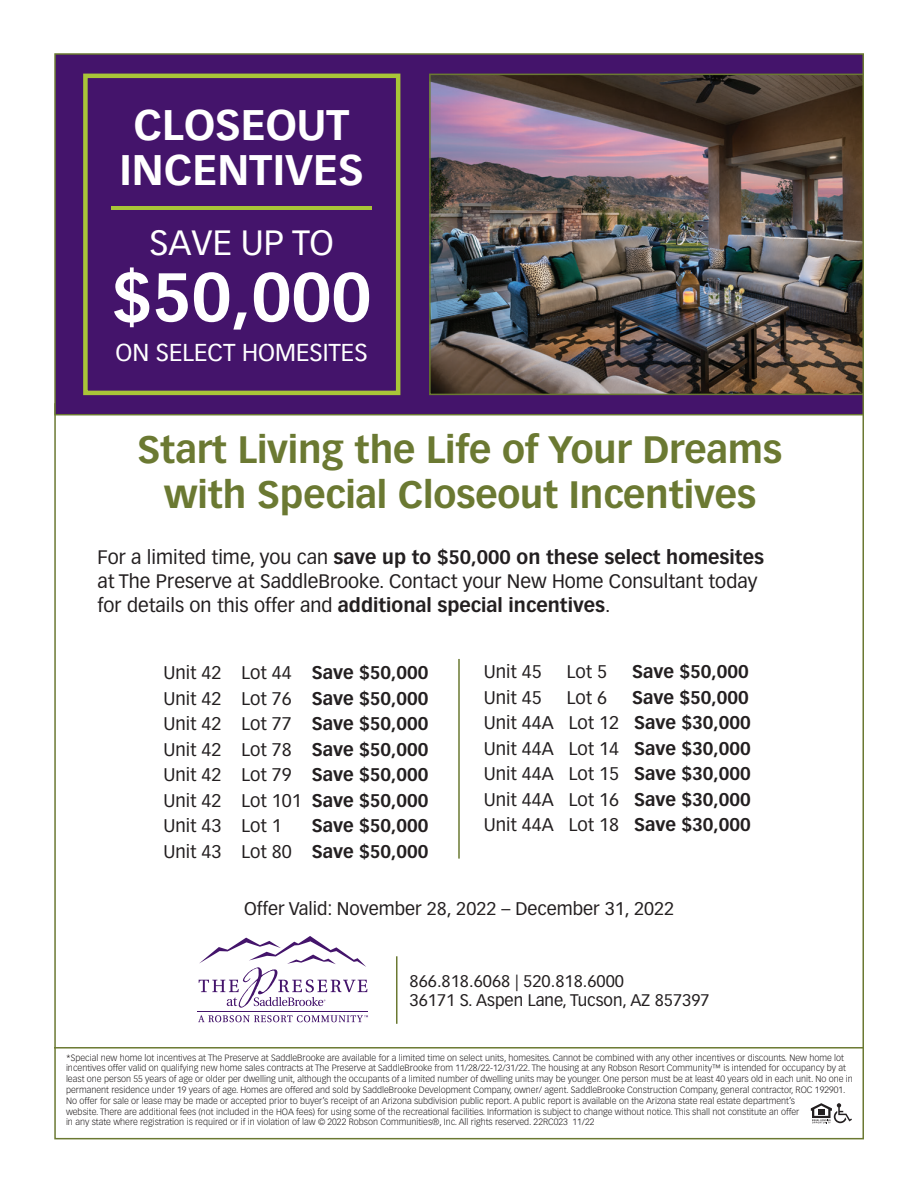
<style>
.page{position:relative;width:918px;height:1188px;background:#fff}
.page>*{position:absolute;margin:0;border:0;box-sizing:border-box;transform-origin:0 0}
.t1{font:700 67.5px "Vectora LT Pro";color:#fff}
.t2{font:700 42px/45px "Vectora LT Pro";color:#fff;text-align:center}
.t3{font:700 37.5px/45px "Vectora LT Pro";letter-spacing:-.005em;color:#6b7932;text-align:center}
.t4{font:34.5px "Vectora LT Pro";color:#fff}
.t5{font:24px "Vectora LT Pro";color:#fff}
.t6{font:19.2px/24px "Vectora LT Pro";color:#231f20}
.t7{font:18px/25.5px "Vectora LT Pro";color:#231f20;text-align:justify}
.t8{font:700 18px/25.5px "Vectora LT Pro";color:#231f20;text-align:right}
.t9{font:16.5px/19.8px "Vectora LT Pro";color:#231f20}
.t10{font:300 9px/10.8px "Vectora LT Pro";color:#231f20}
.s1{font-weight:700}
.s2{font-weight:400}
</style>
<div class="page">
<hr style="left:54px;top:1047px;width:810px;height:2px;background:#6b7932">
<svg style="left:811px;top:1103px;width:41px;height:20px"></svg>
<hr style="left:396px;top:956px;width:2px;height:68px;background:#6b7932">
<hr style="left:198px;top:1011px;width:170px;height:1px;background:#44146b">
<svg style="left:199px;top:936px;width:168px;height:72px"></svg>
<svg style="left:198px;top:1015px;width:170px;height:7px"></svg>
<hr style="left:458px;top:659px;width:2px;height:200px;background:#6b7932">
<div style="left:54px;top:53px;width:810px;height:362px;background:#44146b;border:2px solid #6b7932"></div>
<img style="left:432px;top:77px;width:429px;height:315px">
<div style="left:429px;top:74px;width:435px;height:321px;border:2px solid #6b7932"></div>
<div style="left:83px;top:74px;width:317px;height:321px;border:4px solid #a9c538"></div>
<hr style="left:111px;top:206px;width:261px;height:4px;background:#a9c538">
<h2 class="t2" style="left:119px;top:103px;width:246px">CLOSEOUT<br>INCENTIVES</h2>
<h3 class="t4" style="left:149px;top:222px;width:186px">SAVE UP TO</h3>
<h1 class="t1" style="left:112px;top:256px;width:261px">$50,000</h1>
<h3 class="t5" style="left:115px;top:338px;width:254px">ON SELECT HOMESITES</h3>
<h3 class="t3" style="left:138px;top:427px;width:646px">Start Living the Life of Your Dreams with Special Closeout Incentives</h3>
<h3 class="t6" style="left:98px;top:546px;width:668px">For a limited time, you can <span class="s1">save up to $50,000 on these select homesites </span>at The Preserve at SaddleBrooke. Contact your New Home Consultant today for details on this offer and <span class="s1">additional special incentives</span>.</h3>
<h3 class="t7" style="left:164px;top:660px;width:267px">Unit 42 Lot 44 <span class="s1">Save $50,000<br></span>Unit 42 Lot 76 <span class="s1">Save $50,000<br></span>Unit 42 Lot 77 <span class="s1">Save $50,000<br></span>Unit 42 Lot 78 <span class="s1">Save $50,000<br></span>Unit 42 Lot 79 <span class="s1">Save $50,000<br></span>Unit 42 Lot 101 <span class="s1">Save $50,000<br></span>Unit 43 Lot 1</h3>
<h3 class="t8" style="left:164px;top:813px;width:267px">Save $50,000<br><span class="s2">Unit 43 Lot 80</span> Save $50,000</h3>
<h3 class="t7" style="left:484px;top:659px;width:60px">Unit 45</h3>
<h3 class="t7" style="left:567px;top:659px;width:42px">Lot 5</h3>
<h3 class="t8" style="left:632px;top:659px;width:118px">Save $50,000</h3>
<h3 class="t7" style="left:484px;top:685px;width:60px">Unit 45</h3>
<h3 class="t7" style="left:567px;top:685px;width:42px">Lot 6</h3>
<h3 class="t8" style="left:484px;top:685px;width:269px;text-align:justify;text-indent:148px">Save $50,000<br><span class="s2">Unit 44A Lot 12</span> Save $30,000<br><span class="s2">Unit 44A Lot 14</span> Save $30,000<br><span class="s2">Unit 44A Lot 15</span> Save $30,000<br><span class="s2">Unit 44A Lot 16</span> Save $30,000<br><span class="s2">Unit 44A Lot 18</span> Save $30,000</h3>
<h3 class="t7" style="left:244px;top:896px;width:431px">Offer Valid: November 28, 2022 – December 31, 2022</h3>
<h3 class="t9" style="left:410px;top:971px;width:302px">866.818.6068 | 520.818.6000<br>36171 S. Aspen Lane, Tucson, AZ 857397</h3>
<p class="t10" style="left:66px;top:1052px;width:788px">*Special new home lot incentives at The Preserve at SaddleBrooke are available for a limited time on select units, homesites. Cannot be combined with any other incentives or discounts. New home lot incentives offer valid on qualifying new home sales contracts at The Preserve at SaddleBrooke from 11/28/22-12/31/22. The housing at any Robson Resort Community™ is intended for occupancy by at least one person 55 years of age or older per dwelling unit, although the occupants of a limited number of dwelling units may be younger. One person must be at least 40 years old in each unit. No one in permanent residence under 19 years of age. Homes are offered and sold by SaddleBrooke Development Company, owner/ agent. SaddleBrooke Construction Company, general contractor, ROC 192901.<br>No offer for sale or lease may be made or accepted prior to buyer’s receipt of an Arizona subdivision public report. A public report is available on the Arizona state real estate department’s<br>website. There are additional fees (not included in the HOA fees) for using some of the recreational facilities. Information is subject to change without notice. This shall not constitute an offer<br>in any state where registration is required or if in violation of law © 2022 Robson Communities®, Inc. All rights reserved. 22RC023 11/22</p>
</div>
